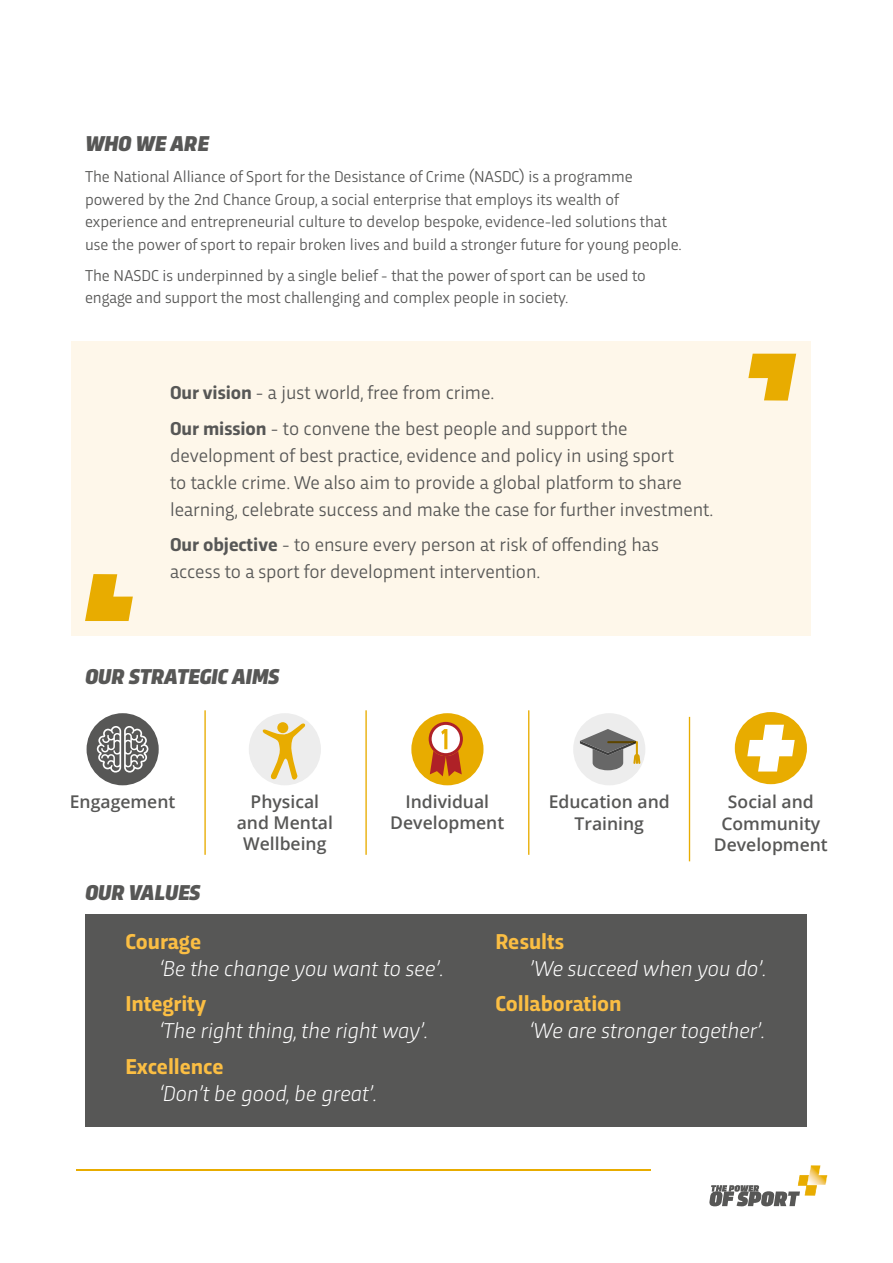
<style>
.page{position:relative;width:893px;height:1263px;background:#fff}
.page>*{position:absolute;margin:0;border:0;box-sizing:border-box;transform-origin:0 0}
.t1{font:italic 900 27px "Trasandina";color:#575756}
.t2{font:italic 300 22.5px "Trasandina";letter-spacing:-.005em;color:#fff}
.t3{font:700 22.5px "Trasandina";letter-spacing:-.005em;color:#fbbe43}
.t4{font:italic 900 22.5px "Trasandina";letter-spacing:-.005em;color:#575756}
.t5{font:19.5px/27px "Trasandina";letter-spacing:-.005em;color:#575756}
.t6{font:600 17.55px/21px "Open Sans";color:#575756;text-align:center}
.t7{font:16.5px/22.5px "Trasandina";letter-spacing:-.005em;color:#575756}
.s1{font-weight:700}
</style>
<div class="page">
<svg style="left:709px;top:1165px;width:119px;height:41px"></svg>
<hr style="left:77px;top:1169px;width:574px;height:1px;background:#e8ac00">
<div style="left:71px;top:341px;width:740px;height:295px;background:#fef7ea"></div>
<svg style="left:748px;top:354px;width:48px;height:47px"></svg>
<svg style="left:85px;top:574px;width:48px;height:47px"></svg>
<div style="left:85px;top:914px;width:721px;height:213px;background:#575756"></div>
<div style="left:573px;top:713px;width:72px;height:72px;background:#ededed;border-radius:50%"></div>
<svg style="left:580px;top:729px;width:60px;height:41px"></svg>
<div style="left:735px;top:712px;width:72px;height:72px;background:#e8ac00;border-radius:50%"></div>
<svg style="left:747px;top:725px;width:48px;height:46px"></svg>
<div style="left:87px;top:713px;width:72px;height:72px;background:#575756;border-radius:50%"></div>
<svg style="left:97px;top:726px;width:51px;height:46px"></svg>
<div style="left:249px;top:713px;width:72px;height:72px;background:#ededed;border-radius:50%"></div>
<svg style="left:262px;top:722px;width:44px;height:60px"></svg>
<hr style="left:689px;top:717px;width:1px;height:144px;background:#e8ac00">
<hr style="left:528px;top:710px;width:1px;height:145px;background:#e8ac00">
<hr style="left:365px;top:710px;width:2px;height:145px;background:#e8ac00">
<hr style="left:204px;top:710px;width:2px;height:145px;background:#e8ac00">
<div style="left:411px;top:713px;width:72px;height:72px;background:#e8ac00;border-radius:50%"></div>
<svg style="left:429px;top:722px;width:34px;height:34px"></svg>
<div style="left:432px;top:725px;width:28px;height:28px;background:#fff;border-radius:50%"></div>
<svg style="left:430px;top:729px;width:32px;height:47px"></svg>
<h2 class="t4" style="left:85px;top:127px;width:125px">WHO WE ARE</h2>
<p class="t7" style="left:85px;top:164px;width:598px">The National Alliance of Sport for the Desistance of Crime (NASDC) is a programme powered by the 2nd Chance Group, a social enterprise that employs its wealth of experience and entrepreneurial culture to develop bespoke, evidence-led solutions that use the power of sport to repair broken lives and build a stronger future for young people.</p>
<p class="t7" style="left:85px;top:263px;width:562px">The NASDC is underpinned by a single belief - that the power of sport can be used to engage and support the most challenging and complex people in society.</p>
<p class="t5" style="left:170px;top:374px;width:459px;line-height:35.5px"><span class="s1">Our vision</span> - a just world, free from crime.<br><span class="s1">Our mission</span> - to convene the best people and support the</p>
<p class="t5" style="left:170px;top:440px;width:545px">development of best practice, evidence and policy in using sport<br>to tackle crime. We also aim to provide a global platform to share learning, celebrate success and make the case for further investment.</p>
<p class="t5" style="left:170px;top:530px;width:490px"><span class="s1">Our objective</span> - to ensure every person at risk of offending has access to a sport for development intervention.</p>
<h1 class="t1" style="left:71px;top:641px;width:237px">OUR STRATEGIC AIMS</h1>
<h2 class="t4" style="left:85px;top:660px;width:196px">OUR STRATEGIC AIMS</h2>
<p class="t6" style="left:70px;top:791px;width:107px">Engagement</p>
<p class="t6" style="left:237px;top:790px;width:98px">Physical and Mental<br>Wellbeing</p>
<h2 class="t4" style="left:85px;top:876px;width:117px">OUR VALUES</h2>
<p class="t6" style="left:390px;top:790px;width:115px">Individual<br>Development</p>
<p class="t6" style="left:549px;top:791px;width:123px">Education and<br>Training</p>
<p class="t6" style="left:714px;top:791px;width:115px">Social and<br>Community<br>Development</p>
<h2 class="t3" style="left:125px;top:924px;width:77px">Courage</h2>
<h2 class="t2" style="left:159px;top:952px;width:286px">‘Be the change you want to see’.</h2>
<h2 class="t3" style="left:125px;top:987px;width:83px">Integrity</h2>
<h2 class="t2" style="left:159px;top:1014px;width:270px">‘The right thing, the right way’.</h2>
<h2 class="t3" style="left:125px;top:1049px;width:100px">Excellence</h2>
<h2 class="t2" style="left:159px;top:1077px;width:219px">‘Don’t be good, be great’.</h2>
<h2 class="t3" style="left:495px;top:924px;width:70px">Results</h2>
<h2 class="t2" style="left:529px;top:952px;width:239px">’We succeed when you do’.</h2>
<h2 class="t3" style="left:495px;top:987px;width:128px">Collaboration</h2>
<h2 class="t2" style="left:529px;top:1014px;width:237px">‘We are stronger together’.</h2>
</div>
